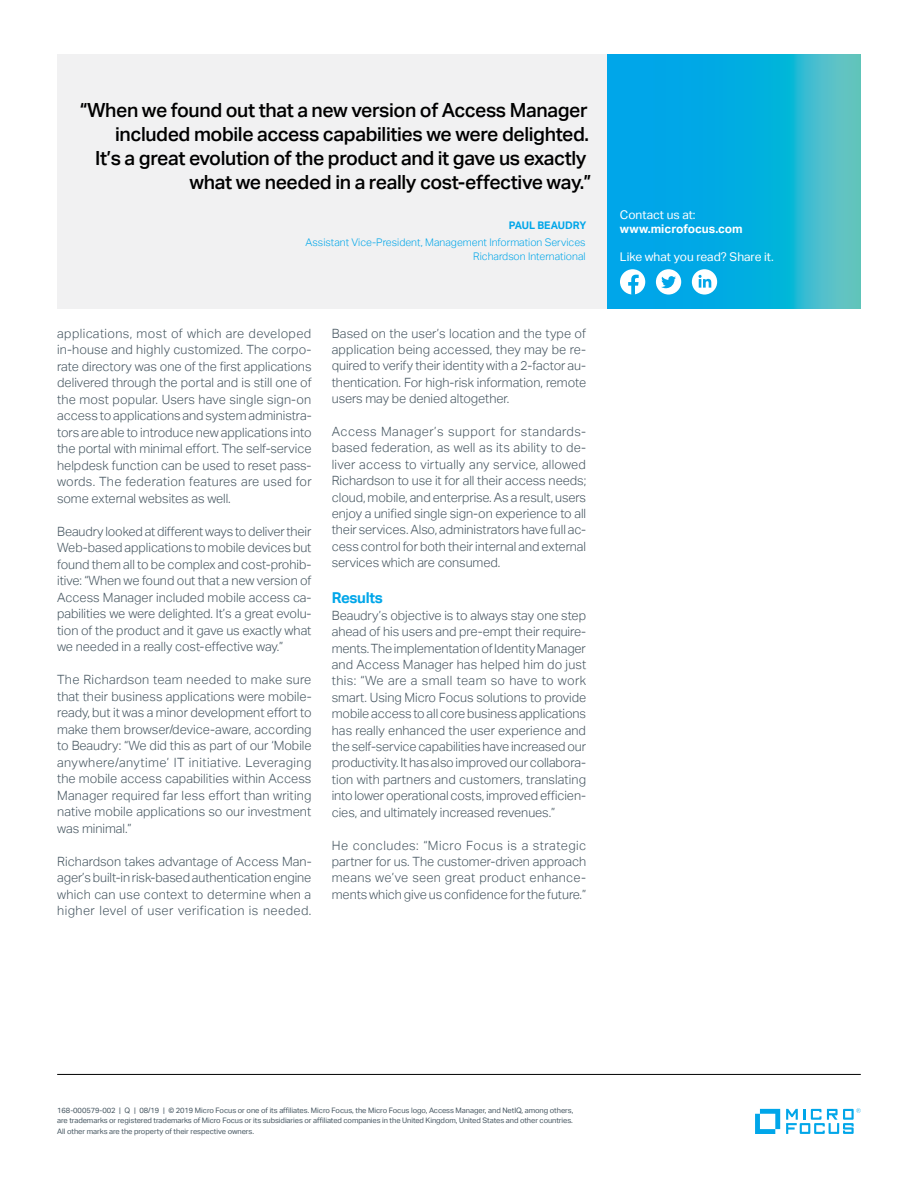
<style>
.page{position:relative;width:918px;height:1188px;background:#fff}
.page>*{position:absolute;margin:0;border:0;box-sizing:border-box;transform-origin:0 0}
.t1{font:500 19.5px/24px "Aktiv Grotesk";letter-spacing:-.02em;color:#000;text-align:right}
.t2{font:700 15px "Aktiv Grotesk";letter-spacing:-.02em;color:#00a6e9}
.t3{font:300 12.75px/16.5px "Aktiv Grotesk";letter-spacing:-.005em;color:#455560;text-align:justify}
.t4{font:12px "Aktiv Grotesk";color:#fff}
.t5{font:700 12px "Aktiv Grotesk";color:#fff}
.t6{font:300 10.5px/14.2px "Aktiv Grotesk";color:#00a6e9;text-align:right}
.t7{font:700 10.5px "Aktiv Grotesk";color:#00a6e9}
.t8{font:7.5px/10.5px "Aktiv Grotesk";letter-spacing:-.005em;color:#455560;text-align:justify}
</style>
<div class="page">
<hr style="left:57px;top:1074px;width:804px;height:1px;background:#000">
<svg style="left:755px;top:1109px;width:25px;height:25px"></svg>
<svg style="left:786px;top:1108px;width:75px;height:26px"></svg>
<svg style="left:607px;top:54px;width:254px;height:254px;background:#15b0dc"></svg>
<div style="left:57px;top:54px;width:550px;height:254px;background:#f1f1f2"></div>
<div style="left:620px;top:269px;width:25px;height:26px;background:#fff;border-radius:50%"></div>
<svg style="left:628px;top:275px;width:11px;height:20px"></svg>
<div style="left:656px;top:269px;width:25px;height:26px;background:#fff;border-radius:50%"></div>
<svg style="left:661px;top:276px;width:15px;height:12px"></svg>
<div style="left:692px;top:269px;width:25px;height:26px;background:#fff;border-radius:50%"></div>
<svg style="left:699px;top:275px;width:12px;height:13px"></svg>
<h1 class="t1" style="left:80px;top:98px;width:513px">“When we found out that a new version of Access Manager included mobile access capabilities we were delighted.<br>It’s a great evolution of the product and it gave us exactly what we needed in a really cost-effective way.”</h1>
<p class="t7" style="left:509px;top:219px;width:79px">Paul Beaudry</p>
<p class="t6" style="left:306px;top:235px;width:282px">Assistant Vice-President, Management Information Services<br>Richardson International</p>
<p class="t3" style="left:57px;top:325px;width:256px">applications, most of which are developed in-house and highly customized. The corpo&shy;rate directory was one of the first applications delivered through the portal and is still one of the most popular. Users have single sign-on access to applications and system administra&shy;tors are able to introduce new applications into the portal with minimal effort. The self-service helpdesk function can be used to reset pass&shy;words. The federation features are used for some external websites as well.</p>
<p class="t3" style="left:57px;top:523px;width:256px">Beaudry looked at different ways to deliver their Web-based applications to mobile devices but found them all to be complex and cost-prohib&shy;itive: “When we found out that a new version of Access Manager included mobile access ca&shy;pabilities we were delighted. It’s a great evolu&shy;tion of the product and it gave us exactly what we needed in a really cost-effective way.”</p>
<p class="t3" style="left:57px;top:672px;width:256px">The Richardson team needed to make sure that their business applications were mobile&shy;ready, but it was a minor development effort to make them browser/device-aware, according to Beaudry: “We did this as part of our ‘Mobile anywhere/anytime’ IT initiative. Leveraging the mobile access capabilities within Access Manager required far less effort than writing native mobile applications so our investment was minimal.”</p>
<p class="t3" style="left:57px;top:853px;width:256px">Richardson takes advantage of Access Man&shy;ager’s built-in risk-based authentication engine which can use context to determine when a higher level of user verification is needed.</p>
<p class="t3" style="left:332px;top:325px;width:256px">Based on the user’s location and the type of application being accessed, they may be re&shy;quired to verify their identity with a 2-factor au&shy;thentication. For high-risk information, remote users may be denied altogether.</p>
<p class="t3" style="left:332px;top:423px;width:256px">Access Manager’s support for standards&shy;based federation, as well as its ability to de&shy;liver access to virtually any service, allowed Richardson to use it for all their access needs; cloud, mobile, and enterprise. As a result, users enjoy a unified single sign-on experience to all their services. Also, administrators have full ac&shy;cess control for both their internal and external services which are consumed.</p>
<p class="t2" style="left:332px;top:589px;width:53px">Results</p>
<p class="t3" style="left:332px;top:607px;width:256px">Beaudry’s objective is to always stay one step ahead of his users and pre-empt their require&shy;ments. The implementation of Identity Manager and Access Manager has helped him do just this: “We are a small team so have to work smart. Using Micro Focus solutions to provide mobile access to all core business applications has really enhanced the user experience and the self-service capabilities have increased our productivity. It has also improved our collabora&shy;tion with partners and customers, translating into lower operational costs, improved efficien&shy;cies, and ultimately increased revenues.”</p>
<p class="t3" style="left:332px;top:837px;width:256px">He concludes: “Micro Focus is a strategic partner for us. The customer-driven approach means we’ve seen great product enhance&shy;ments which give us confidence for the future.”</p>
<p class="t4" style="left:620px;top:207px;width:77px">Contact us at:</p>
<p class="t5" style="left:620px;top:222px;width:124px">www.microfocus.com</p>
<p class="t4" style="left:620px;top:250px;width:155px">Like what you read? Share it.</p>
<p class="t8" style="left:57px;top:1105px;width:518px">168-000579-002 | Q | 08/19 | © 2019 Micro Focus or one of its affiliates. Micro Focus, the Micro Focus logo, Access Manager, and NetIQ, among others, are trademarks or registered trademarks of Micro Focus or its subsidiaries or affiliated companies in the United Kingdom, United States and other countries.<br>All other marks are the property of their respective owners.</p>
</div>
